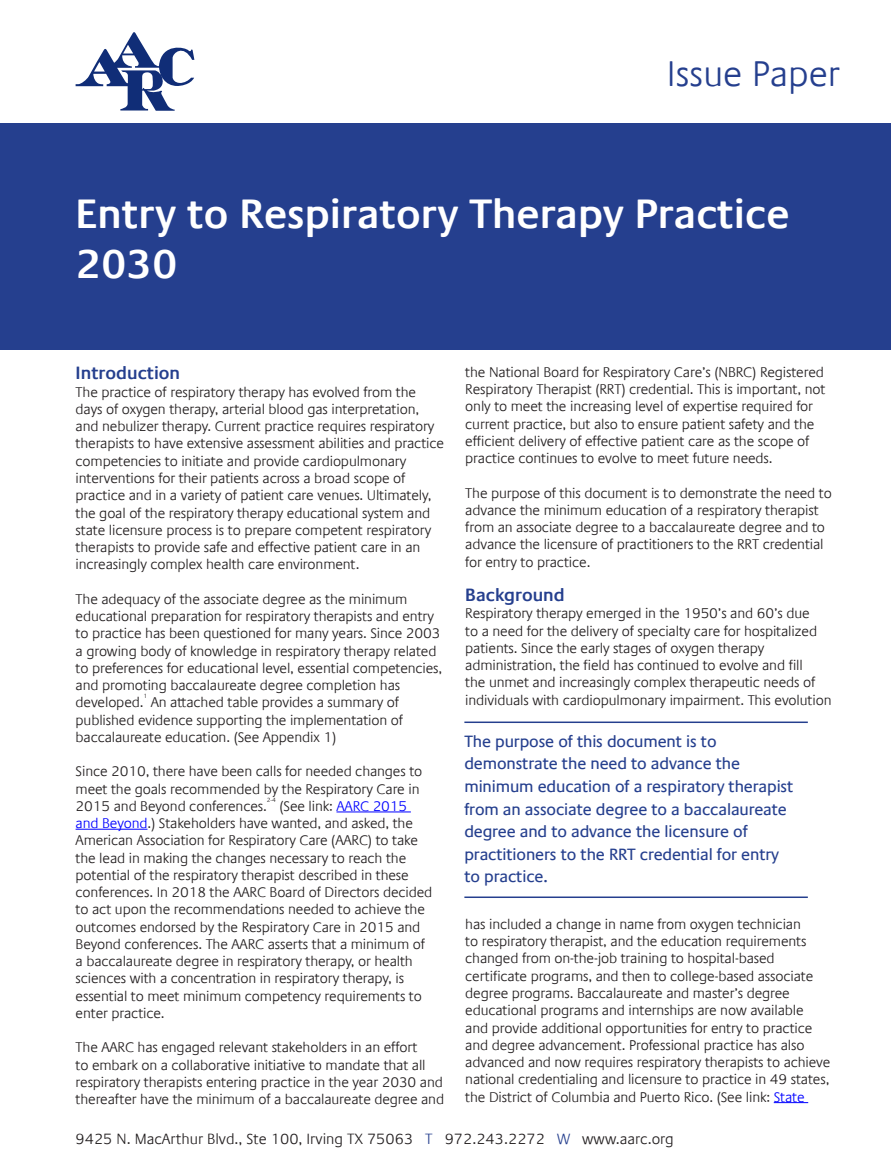
<style>
.page{position:relative;width:891px;height:1175px;background:#fff}
.page>*{position:absolute;margin:0;border:0;box-sizing:border-box;transform-origin:0 0}
.t1{font:600 41.4px/49.7px "Praxis Com";color:#fff}
.t2{font:300 36px "Praxis Com";color:#253f8e}
.t3{font:600 18px "Praxis Com";color:#253f8e}
.List_Paragraph{font:16.5px/22.5px "Praxis Com";letter-spacing:-.01em;color:#253f8e}
.t4{font:300 15px "Praxis Com";color:#231f20}
.List_Paragraph-2{font:300 14.25px/17.2px "Praxis Com";letter-spacing:-.01em;color:#231f20}
.List_Paragraph-3{font:300 6.15px "Praxis Com";color:#231f20}
.s1{color:#00f}
.s2{color:#253f8e}
</style>
<div class="page">
<div style="left:0;top:123px;width:891px;height:227px;background:#253f8e"></div>
<svg style="left:76px;top:32px;width:118px;height:79px"></svg>
<hr style="left:336px;top:811px;width:75px;height:1px;background:#00f">
<hr style="left:76px;top:829px;width:71px;height:1px;background:#00f">
<hr style="left:774px;top:1102px;width:34px;height:1px;background:#00f">
<hr style="left:464px;top:896px;width:344px;height:2px;background:#253f8e">
<hr style="left:464px;top:721px;width:344px;height:2px;background:#253f8e">
<p class="t2" style="left:667px;top:53px;width:174px">Issue Paper</p>
<p class="t1" style="left:76px;top:189px;width:716px">Entry to Respiratory Therapy Practice<br>2030</p>
<p class="List_Paragraph-2" style="left:465px;top:363px;width:362px">the National Board for Respiratory Care’s (NBRC) Registered Respiratory Therapist (RRT) credential. This is important, not only to meet the increasing level of expertise required for current practice, but also to ensure patient safety and the efficient delivery of effective patient care as the scope of practice continues to evolve to meet future needs.</p>
<p class="List_Paragraph-2" style="left:465px;top:484px;width:368px">The purpose of this document is to demonstrate the need to advance the minimum education of a respiratory therapist from an associate degree to a baccalaureate degree and to advance the licensure of practitioners to the RRT credential for entry to practice.</p>
<p class="t3" style="left:465px;top:584px;width:101px">Background</p>
<p class="List_Paragraph-2" style="left:465px;top:605px;width:368px">Respiratory therapy emerged in the 1950’s and 60’s due<br>to a need for the delivery of specialty care for hospitalized patients. Since the early stages of oxygen therapy administration, the field has continued to evolve and fill<br>the unmet and increasingly complex therapeutic needs of individuals with cardiopulmonary impairment. This evolution</p>
<p class="t3" style="left:76px;top:362px;width:106px">Introduction</p>
<p class="List_Paragraph-2" style="left:76px;top:383px;width:370px">The practice of respiratory therapy has evolved from the days of oxygen therapy, arterial blood gas interpretation, and nebulizer therapy. Current practice requires respiratory therapists to have extensive assessment abilities and practice competencies to initiate and provide cardiopulmonary interventions for their patients across a broad scope of practice and in a variety of patient care venues. Ultimately, the goal of the respiratory therapy educational system and state licensure process is to prepare competent respiratory therapists to provide safe and effective patient care in an increasingly complex health care environment.</p>
<p class="List_Paragraph-2" style="left:76px;top:590px;width:368px">The adequacy of the associate degree as the minimum educational preparation for respiratory therapists and entry to practice has been questioned for many years. Since 2003 a growing body of knowledge in respiratory therapy related to preferences for educational level, essential competencies, and promoting baccalaureate degree completion has developed.</p>
<p class="List_Paragraph-3" style="left:143px;top:692px;width:5px">1</p>
<p class="List_Paragraph-2" style="left:76px;top:694px;width:329px;text-indent:75px">An attached table provides a summary of published evidence supporting the implementation of baccalaureate education. (See Appendix 1)</p>
<p class="List_Paragraph-2" style="left:76px;top:763px;width:348px">Since 2010, there have been calls for needed changes to meet the goals recommended by the Respiratory Care in<br>2015 and Beyond conferences.</p>
<p class="List_Paragraph" style="left:464px;top:730px;width:331px">The purpose of this document is to demonstrate the need to advance the minimum education of a respiratory therapist from an associate degree to a baccalaureate degree and to advance the licensure of practitioners to the RRT credential for entry to practice.</p>
<p class="List_Paragraph-3" style="left:267px;top:796px;width:11px">2-4</p>
<p class="List_Paragraph-2" style="left:76px;top:797px;width:358px;text-indent:204px">(See link: <span class="s1">AARC 2015 and Beyond</span>.) Stakeholders have wanted, and asked, the American Association for Respiratory Care (AARC) to take the lead in making the changes necessary to reach the potential of the respiratory therapist described in these conferences. In 2018 the AARC Board of Directors decided to act upon the recommendations needed to achieve the outcomes endorsed by the Respiratory Care in 2015 and Beyond conferences. The AARC asserts that a minimum of a baccalaureate degree in respiratory therapy, or health sciences with a concentration in respiratory therapy, is essential to meet minimum competency requirements to enter practice.</p>
<p class="List_Paragraph-2" style="left:76px;top:1039px;width:370px">The AARC has engaged relevant stakeholders in an effort<br>to embark on a collaborative initiative to mandate that all respiratory therapists entering practice in the year 2030 and thereafter have the minimum of a baccalaureate degree and</p>
<p class="List_Paragraph-2" style="left:465px;top:915px;width:367px">has included a change in name from oxygen technician<br>to respiratory therapist, and the education requirements changed from on-the-job training to hospital-based certificate programs, and then to college-based associate degree programs. Baccalaureate and master’s degree educational programs and internships are now available<br>and provide additional opportunities for entry to practice and degree advancement. Professional practice has also advanced and now requires respiratory therapists to achieve national credentialing and licensure to practice in 49 states, the District of Columbia and Puerto Rico. (See link: <span class="s1">State</span></p>
<p class="t4" style="left:76px;top:1130px;width:600px">9425 N. MacArthur Blvd., Ste 100, Irving TX 75063 <span class="s2">T</span> 972.243.2272 <span class="s2">W</span> www.aarc.org</p>
</div>
